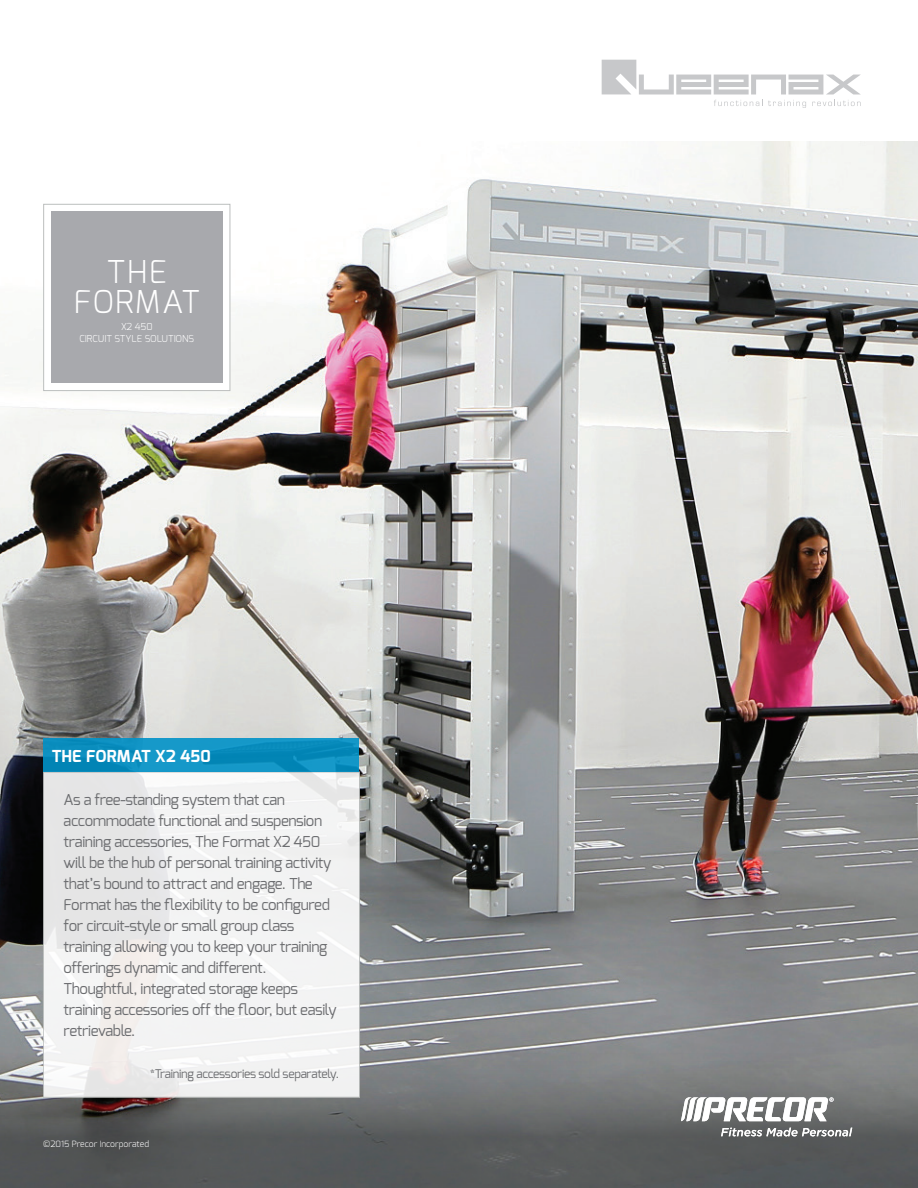
<style>
.page{position:relative;width:918px;height:1188px;background:#fff}
.page>*{position:absolute;margin:0;border:0;box-sizing:border-box;transform-origin:0 0}
.t1{font:300 31.5px/30px "Exo";letter-spacing:.05em;color:#fff;text-align:center}
.t2{font:700 16.5px "Exo";letter-spacing:.01em;color:#fff}
.t3{font:15px/21px "Exo";letter-spacing:-.025em;color:#6c6d70}
.t4{font:12px "Exo";letter-spacing:-.025em;color:#6c6d70}
.t5{font:300 9.6px/11.6px "Exo";color:#fff;text-align:center}
.t6{font:300 8.7px "Exo";color:#fff}
</style>
<div class="page">
<img style="left:0;top:141px;width:918px;height:904px">
<svg style="left:0;top:1045px;width:918px;height:143px;background:#666768"></svg>
<svg style="left:602px;top:60px;width:259px;height:34px"></svg>
<svg style="left:714px;top:100px;width:92px;height:8px"></svg>
<svg style="left:812px;top:100px;width:49px;height:6px"></svg>
<div style="left:43px;top:204px;width:187px;height:187px;background:#fff;border:1px solid #bcbfbe"></div>
<div style="left:51px;top:212px;width:171px;height:171px;background:#a8a9ad"></div>
<svg style="left:681px;top:1097px;width:153px;height:24px"></svg>
<svg style="left:721px;top:1128px;width:131px;height:8px"></svg>
<div style="left:43px;top:772px;width:317px;height:325px;background:linear-gradient(to right,#ecebeb,#f5f5f6);border:1px solid #bcbfbe"></div>
<div style="left:43px;top:738px;width:316px;height:34px;background:#0c90c0"></div>
<h1 class="t1" style="left:74px;top:256px;width:128px">THE<br>FORMAT</h1>
<p class="t5" style="left:79px;top:321px;width:116px">X2 450<br>CIRCUIT STYLE SOLUTIONS</p>
<p class="t2" style="left:52px;top:746px;width:161px">THE FORMAT X2 450</p>
<p class="t3" style="left:64px;top:789px;width:275px">As a free-standing system that can accommodate functional and suspension training accessories, The Format X2 450 will be the hub of personal training activity that’s bound to attract and engage. The Format has the flexibility to be configured for circuit-style or small group class training allowing you to keep your training offerings dynamic and different.<br>Thoughtful, integrated storage keeps training accessories off the floor, but easily retrievable.</p>
<p class="t4" style="left:150px;top:1066px;width:191px">*Training accessories sold separately.</p>
<p class="t6" style="left:43px;top:1138px;width:107px">©2015 Precor Incorporated</p>
</div>
